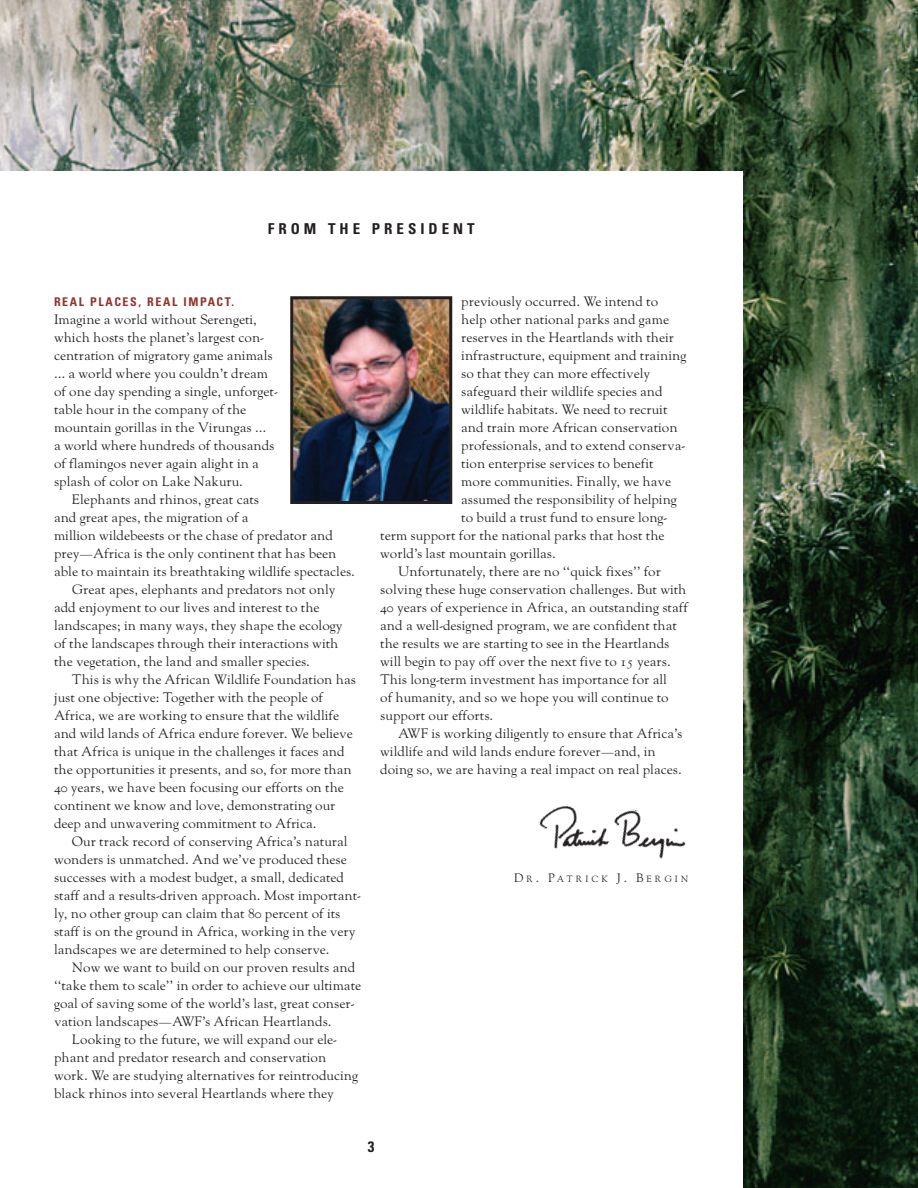
<style>
.page{position:relative;width:918px;height:1188px;background:#fff}
.page>*{position:absolute;margin:0;border:0;box-sizing:border-box;transform-origin:0 0}
.t1{font:700 condensed 15px "Univers";letter-spacing:.265em;color:#231f20}
.t2{font:13.5px/18px "Goudy Oldstyle H";color:#231f20}
.t3{font:700 condensed 12px "Univers";letter-spacing:.135em;color:#92342e}
.t4{font:9px "Goudy Oldstyle H";letter-spacing:.335em;color:#231f20}
.s1{font-size:12px}
</style>
<div class="page">
<img style="left:0;top:0;width:918px;height:1188px">
<div style="left:0;top:171px;width:742px;height:1017px;background:#fff"></div>
<img style="left:538px;top:805px;width:148px;height:54px">
<img style="left:294px;top:300px;width:154px;height:200px">
<div style="left:290px;top:296px;width:162px;height:208px;border:3px solid #231f20"></div>
<p class="t1" style="left:268px;top:223px;width:208px">FROM THE PRESIDENT</p>
<p class="t3" style="left:54px;top:297px;width:182px">REAL PLACES, REAL IMPACT.</p>
<p class="t2" style="left:54px;top:313px;width:225px">Imagine a world without Serengeti, which hosts the planet’s largest con&shy;centration of migratory game animals … a world where you couldn’t dream of one day spending a single, unforget&shy;table hour in the company of the mountain gorillas in the Virungas …<br>a world where hundreds of thousands of flamingos never again alight in a splash of color on Lake Nakuru.</p>
<p class="t2" style="left:72px;top:493px;width:189px">Elephants and rhinos, great cats</p>
<p class="t2" style="left:54px;top:511px;width:196px">and great apes, the migration of a</p>
<p class="t2" style="left:54px;top:529px;width:280px">million wildebeests or the chase of predator and</p>
<p class="t2" style="left:54px;top:547px;width:284px">prey—Africa is the only continent that has been</p>
<p class="t2" style="left:54px;top:565px;width:303px">able to maintain its breathtaking wildlife spectacles.</p>
<p class="t2" style="left:72px;top:583px;width:265px">Great apes, elephants and predators not only</p>
<p class="t2" style="left:54px;top:601px;width:267px">add enjoyment to our lives and interest to the</p>
<p class="t2" style="left:54px;top:619px;width:290px">landscapes; in many ways, they shape the ecology</p>
<p class="t2" style="left:54px;top:637px;width:286px">of the landscapes through their interactions with</p>
<p class="t2" style="left:54px;top:655px;width:258px">the vegetation, the land and smaller species.</p>
<p class="t2" style="left:72px;top:673px;width:286px">This is why the African Wildlife Foundation has</p>
<p class="t2" style="left:54px;top:691px;width:271px">just one objective: Together with the people of</p>
<p class="t2" style="left:54px;top:709px;width:287px">Africa, we are working to ensure that the wildlife</p>
<p class="t2" style="left:54px;top:727px;width:300px">and wild lands of Africa endure forever. We believe</p>
<p class="t2" style="left:54px;top:745px;width:292px">that Africa is unique in the challenges it faces and</p>
<p class="t2" style="left:54px;top:763px;width:299px">the opportunities it presents, and so, for more than</p>
<p class="t2" style="left:54px;top:781px;width:291px">40 years, we have been focusing our efforts on the</p>
<p class="t2" style="left:54px;top:799px;width:283px">continent we know and love, demonstrating our</p>
<p class="t2" style="left:54px;top:817px;width:264px">deep and unwavering commitment to Africa.</p>
<p class="t2" style="left:72px;top:835px;width:277px">Our track record of conserving Africa’s natural</p>
<p class="t2" style="left:54px;top:853px;width:294px">wonders is unmatched. And we’ve produced these</p>
<p class="t2" style="left:54px;top:871px;width:292px">successes with a modest budget, a small, dedicated</p>
<p class="t2" style="left:54px;top:889px;width:309px">staff and a results-driven approach. Most important-</p>
<p class="t2" style="left:54px;top:907px;width:288px">ly, no other group can claim that 80 percent of its</p>
<p class="t2" style="left:54px;top:925px;width:303px">staff is on the ground in Africa, working in the very</p>
<p class="t2" style="left:54px;top:943px;width:277px">landscapes we are determined to help conserve.</p>
<p class="t2" style="left:72px;top:961px;width:285px">Now we want to build on our proven results and</p>
<p class="t2" style="left:54px;top:979px;width:309px">“take them to scale” in order to achieve our ultimate</p>
<p class="t2" style="left:54px;top:997px;width:302px">goal of saving some of the world’s last, great conser-</p>
<p class="t2" style="left:54px;top:1015px;width:279px">vation landscapes—AWF’s African Heartlands.</p>
<p class="t2" style="left:72px;top:1033px;width:266px">Looking to the future, we will expand our ele-</p>
<p class="t2" style="left:54px;top:1051px;width:274px">phant and predator research and conservation</p>
<p class="t2" style="left:54px;top:1069px;width:306px">work. We are studying alternatives for reintroducing</p>
<p class="t2" style="left:54px;top:1087px;width:282px">black rhinos into several Heartlands where they</p>
<p class="t2" style="left:461px;top:295px;width:198px">previously occurred. We intend to</p>
<p class="t2" style="left:461px;top:313px;width:209px">help other national parks and game</p>
<p class="t2" style="left:461px;top:331px;width:214px">reserves in the Heartlands with their</p>
<p class="t2" style="left:461px;top:349px;width:227px">infrastructure, equipment and training</p>
<p class="t2" style="left:461px;top:367px;width:190px">so that they can more effectively</p>
<p class="t2" style="left:461px;top:385px;width:203px">safeguard their wildlife species and</p>
<p class="t2" style="left:461px;top:403px;width:208px">wildlife habitats. We need to recruit</p>
<p class="t2" style="left:461px;top:421px;width:218px">and train more African conservation</p>
<p class="t2" style="left:461px;top:439px;width:225px">professionals, and to extend conserva-</p>
<p class="t2" style="left:461px;top:457px;width:194px">tion enterprise services to benefit</p>
<p class="t2" style="left:461px;top:475px;width:211px">more communities. Finally, we have</p>
<p class="t2" style="left:461px;top:493px;width:217px">assumed the responsibility of helping</p>
<p class="t2" style="left:461px;top:511px;width:208px">to build a trust fund to ensure long-</p>
<p class="t2" style="left:380px;top:529px;width:286px">term support for the national parks that host the</p>
<p class="t2" style="left:380px;top:547px;width:177px">world’s last mountain gorillas.</p>
<p class="t2" style="left:398px;top:565px;width:264px">Unfortunately, there are no “quick fixes” for</p>
<p class="t2" style="left:380px;top:583px;width:308px">solving these huge conservation challenges. But with</p>
<p class="t2" style="left:380px;top:601px;width:309px">40 years of experience in Africa, an outstanding staff</p>
<p class="t2" style="left:380px;top:619px;width:298px">and a well-designed program, we are confident that</p>
<p class="t2" style="left:380px;top:637px;width:291px">the results we are starting to see in the Heartlands</p>
<p class="t2" style="left:380px;top:655px;width:292px">will begin to pay off over the next five to 15 years.</p>
<p class="t2" style="left:380px;top:673px;width:288px">This long-term investment has importance for all</p>
<p class="t2" style="left:380px;top:691px;width:290px">of humanity, and so we hope you will continue to</p>
<p class="t2" style="left:380px;top:709px;width:115px">support our efforts.</p>
<p class="t2" style="left:398px;top:727px;width:286px">AWF is working diligently to ensure that Africa’s</p>
<p class="t2" style="left:380px;top:745px;width:277px">wildlife and wild lands endure forever—and, in</p>
<p class="t2" style="left:380px;top:763px;width:303px">doing so, we are having a real impact on real places.</p>
<p class="t4" style="left:514px;top:876px;width:176px"><span class="s1">D</span>R<span class="s1">. P</span>ATRICK <span class="s1">J. B</span>ERGIN</p>
<p class="t1" style="left:368px;top:1141px;width:8px">3</p>
</div>
